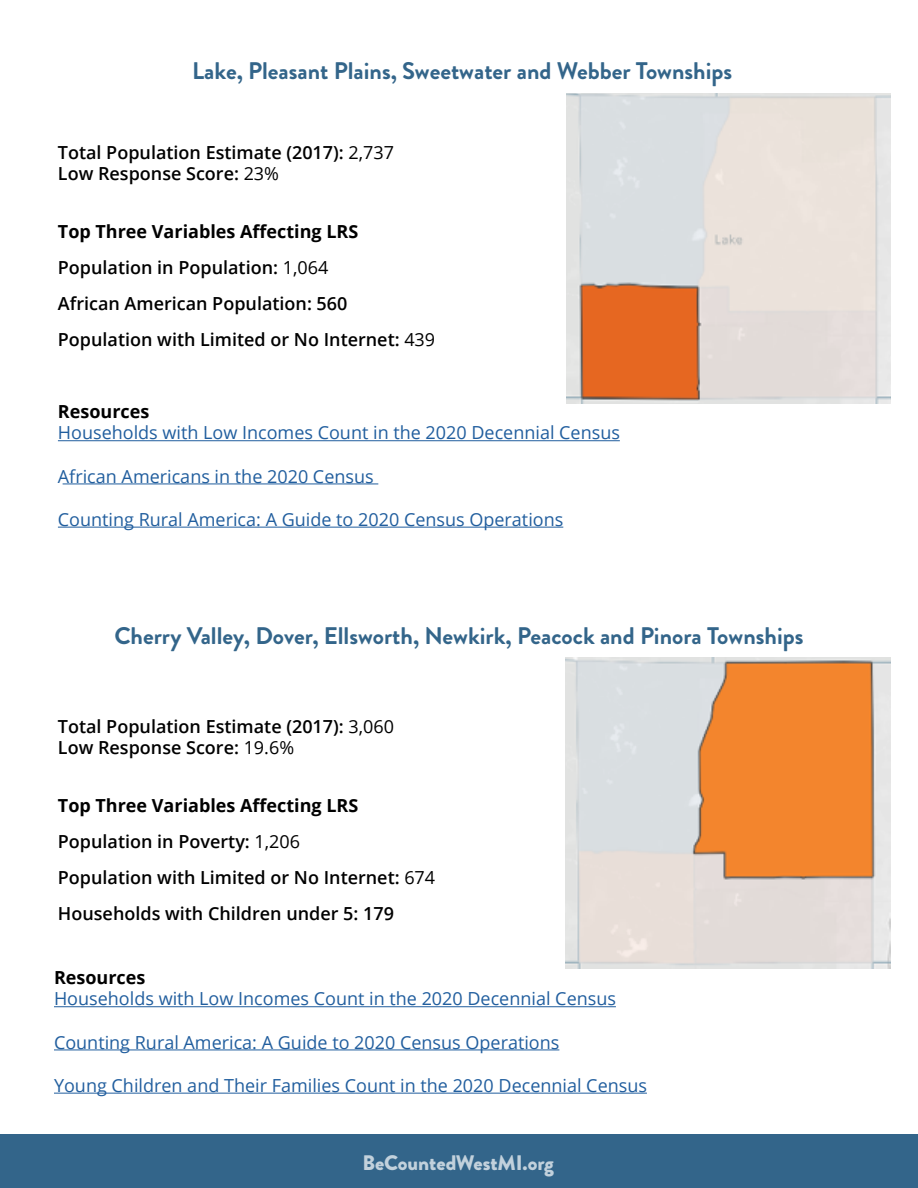
<style>
.page{position:relative;width:918px;height:1188px;background:#fff}
.page>*{position:absolute;margin:0;border:0;box-sizing:border-box;transform-origin:0 0}
.t1{font:700 24px "Brandon Grotesque";color:#33658a}
.t2{font:900 21px "Brandon Grotesque";color:#c2d1dc}
.t3{font:600 18px/36px "Open Sans";color:#000}
.t4{font:18px "Open Sans";color:#215e9e}
.t5{font:700 18px "Open Sans";color:#000}
.s1{font-weight:400}
.s2{font-weight:700}
</style>
<div class="page">
<div style="left:0;top:1134px;width:918px;height:54px;background:#33658a"></div>
<hr style="left:54px;top:1006px;width:562px;height:1px;background:#215e9e">
<hr style="left:54px;top:1049px;width:505px;height:1px;background:#215e9e">
<hr style="left:54px;top:1093px;width:593px;height:1px;background:#215e9e">
<hr style="left:58px;top:440px;width:562px;height:1px;background:#215e9e">
<hr style="left:63px;top:483px;width:315px;height:1px;background:#215e9e">
<hr style="left:58px;top:527px;width:505px;height:1px;background:#215e9e">
<img style="left:566px;top:658px;width:325px;height:310px">
<img style="left:567px;top:94px;width:324px;height:310px">
<h1 class="t1" style="left:192px;top:54px;width:542px">Lake, Pleasant Plains, Sweetwater and Webber Townships</h1>
<p class="t3" style="left:58px;top:141px;width:338px;line-height:21.6px">Total Population Estimate )2017 :( <span class="s1">2,737<br></span>Low Response Score: <span class="s1">23%</span></p>
<p class="t3" style="left:58px;top:213px;width:379px"><span class="s2">Top Three Variables Affecting LRS </span>Population in Population: <span class="s1">1,064<br></span>African American Population: 560<br>Population with Limited or No Internet: <span class="s1">439</span></p>
<p class="t5" style="left:58px;top:399px;width:93px">Resources</p>
<p class="t4" style="left:58px;top:421px;width:564px">Households with Low Incomes Count in the 2020 Decennial Census</p>
<p class="t4" style="left:58px;top:464px;width:317px">African Americans in the 2020 Census</p>
<p class="t4" style="left:58px;top:507px;width:507px">Counting Rural America A: Guide to 2020 Census Operations</p>
<h1 class="t1" style="left:114px;top:619px;width:691px">Cherry Valley, Dover, Ellsworth, Newkirk, Peacock and Pinora Townships</h1>
<p class="t3" style="left:58px;top:715px;width:338px;line-height:21.6px">Total Population Estimate )2017 :( <span class="s1">3,060<br></span>Low Response Score: <span class="s1">19.6%</span></p>
<p class="t3" style="left:58px;top:787px;width:379px"><span class="s2">Top Three Variables Affecting LRS </span>Population in Poverty: <span class="s1">1,206<br></span>Population with Limited or No Internet: <span class="s1">674<br></span>Households with Children under 5: 179</p>
<p class="t5" style="left:54px;top:965px;width:93px">Resources</p>
<p class="t4" style="left:54px;top:987px;width:564px">Households with Low Incomes Count in the 2020 Decennial Census</p>
<p class="t4" style="left:54px;top:1030px;width:507px">Counting Rural America A: Guide to 2020 Census Operations</p>
<p class="t4" style="left:54px;top:1073px;width:595px">Young Children and Their Families Count in the 2020 Decennial Census</p>
<p class="t2" style="left:362px;top:1148px;width:193px">BeCountedWestMI.org</p>
</div>
